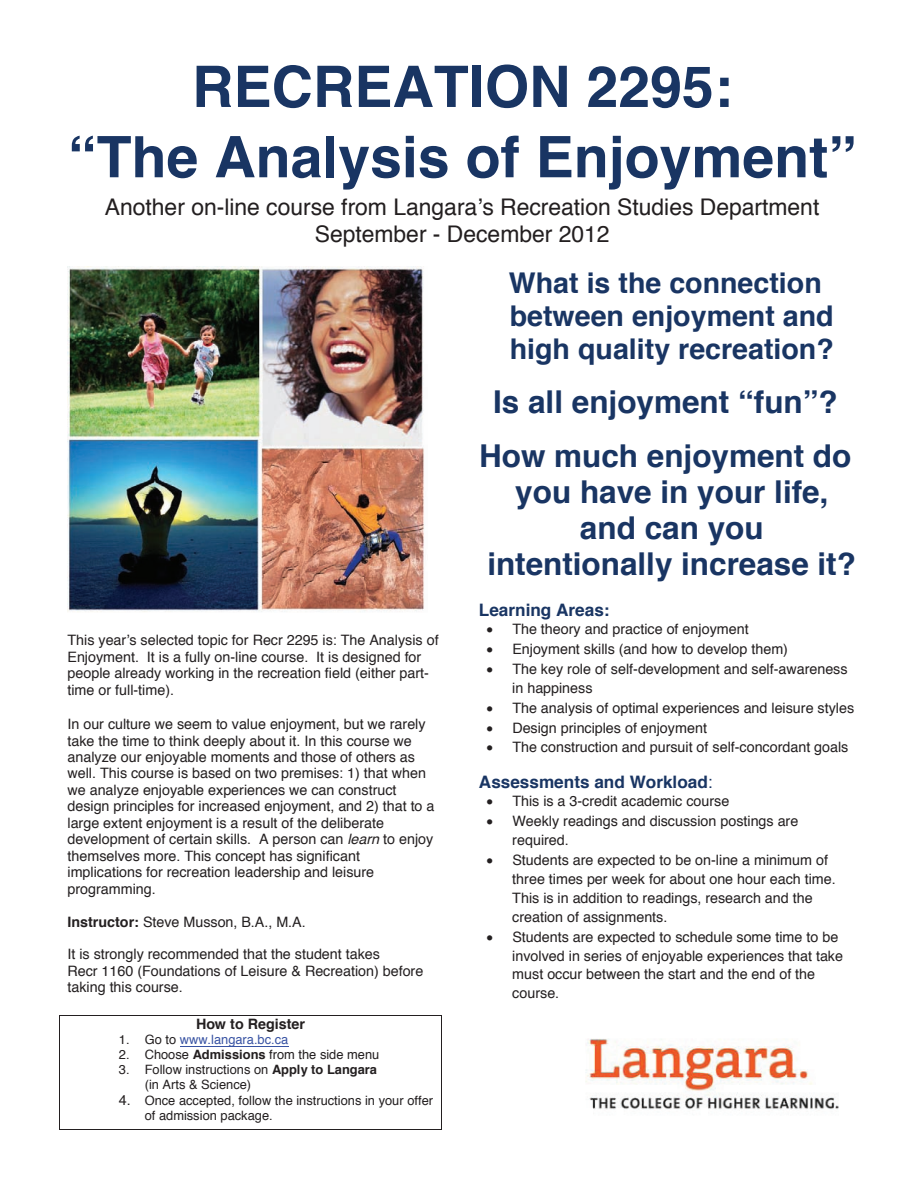
<style>
.page{position:relative;width:918px;height:1188px;background:#fff}
.page>*{position:absolute;margin:0;border:0;box-sizing:border-box;transform-origin:0 0}
.t1{font:700 57.3px/70.3px "Helvetica";color:#193563;text-align:center}
.t2{font:700 31.5px/36.2px "Helvetica";color:#193563;text-align:center}
.t3{font:700 28.65px/32.8px "Helvetica";color:#193563}
.t4{font:22.95px/26.4px "Helvetica";color:#231f20;text-align:center}
.t5{font:700 17.1px "Helvetica";color:#193563}
.t6{font:14.4px/16.5px "Helvetica";color:#231f20}
.t7{font:700 14.4px "Helvetica";color:#231f20}
.t8{font:12.9px/15px "Helvetica";color:#231f20}
.t9{font:12.9px "Helvetica";color:#3853a3}
.s1{font-style:italic}
.s2{font-weight:700}
.s3{color:#231f20}
.s4{font-size:14.4px}
.s5{font-weight:400}
</style>
<div class="page">
<img style="left:67px;top:266px;width:357px;height:346px">
<hr style="left:180px;top:1046px;width:108px;height:1px;background:#3853a3">
<hr style="left:59px;top:1015px;width:383px;height:1px;background:#231f20">
<hr style="left:59px;top:1016px;width:1px;height:114px;background:#231f20">
<hr style="left:59px;top:1129px;width:382px;height:1px;background:#231f20">
<hr style="left:441px;top:1016px;width:1px;height:114px;background:#231f20">
<img style="left:585px;top:1038px;width:254px;height:72px">
<h1 class="t1" style="left:68px;top:52px;width:790px">RECREATION 2295:<br>“The Analysis of Enjoyment”</h1>
<h3 class="t4" style="left:105px;top:195px;width:716px">Another on-line course from Langara’s Recreation Studies Department<br>September - December 2012</h3>
<p class="t6" style="left:67px;top:632px;width:373px">This year’s selected topic for Recr 2295 is: The Analysis of Enjoyment. It is a fully on-line course. It is designed for people already working in the recreation field (either part&shy;time or full-time).</p>
<p class="t6" style="left:67px;top:716px;width:369px">In our culture we seem to value enjoyment, but we rarely take the time to think deeply about it. In this course we analyze our enjoyable moments and those of others as well. This course is based on two premises: 1) that when we analyze enjoyable experiences we can construct design principles for increased enjoyment, and 2) that to a large extent enjoyment is a result of the deliberate development of certain skills. A person can <span class="s1">learn</span> to enjoy themselves more. This concept has significant implications for recreation leadership and leisure programming.</p>
<p class="t6" style="left:67px;top:914px;width:240px"><span class="s2">Instructor:</span> Steve Musson, B.A., M.A.</p>
<p class="t6" style="left:67px;top:947px;width:357px">It is strongly recommended that the student takes<br>Recr 1160 (Foundations of Leisure &amp; Recreation) before taking this course.</p>
<p class="t7" style="left:196px;top:1013px;width:110px">How to Register</p>
<p class="t9" style="left:119px;top:1030px;width:171px"><span class="s3">1. Go to</span> www.langara.bc.ca</p>
<p class="t8" style="left:119px;top:1047px;width:262px">2. Choose <span class="s2">Admissions</span> from the side menu</p>
<p class="t8" style="left:145px;top:1062px;width:234px;text-indent:-26px">3. Follow instructions on <span class="s2">Apply to Langara </span>(in Arts &amp; Science)</p>
<p class="t8" style="left:145px;top:1093px;width:290px;text-indent:-26px"><span class="s4">4.</span> Once accepted, follow the instructions in your offer of admission package.</p>
<h3 class="t3" style="left:509px;top:267px;width:327px">What is the connection between enjoyment and high quality recreation?</h3>
<h2 class="t2" style="left:479px;top:375px;width:374px;line-height:54.3px">Is all enjoyment “fun”?<br>How much enjoyment do</h2>
<h2 class="t2" style="left:487px;top:474px;width:370px">you have in your life, and can you intentionally increase it?</h2>
<p class="t5" style="left:479px;top:596px;width:132px">Learning Areas:</p>
<p class="t6" style="left:487px;top:621px;width:264px">• The theory and practice of enjoyment</p>
<p class="t6" style="left:487px;top:641px;width:303px">• Enjoyment skills (and how to develop them)</p>
<p class="t6" style="left:512px;top:660px;width:337px;line-height:18.9px;text-indent:-26px">• The key role of self-development and self-awareness in happiness</p>
<p class="t6" style="left:487px;top:700px;width:369px">• The analysis of optimal experiences and leisure styles</p>
<p class="t6" style="left:487px;top:720px;width:222px">• Design principles of enjoyment</p>
<p class="t6" style="left:487px;top:740px;width:363px">• The construction and pursuit of self-concordant goals</p>
<p class="t5" style="left:479px;top:769px;width:235px">Assessments and Workload<span class="s5">:</span></p>
<p class="t6" style="left:487px;top:794px;width:244px">• This is a 3-credit academic course</p>
<p class="t6" style="left:512px;top:812px;width:288px;line-height:18.9px;text-indent:-26px">• Weekly readings and discussion postings are required.</p>
<p class="t6" style="left:512px;top:851px;width:325px;line-height:18.9px;text-indent:-26px">• Students are expected to be on-line a minimum of three times per week for about one hour each time.<br>This is in addition to readings, research and the creation of assignments.</p>
<p class="t6" style="left:512px;top:928px;width:332px;line-height:18.9px;text-indent:-26px">• Students are expected to schedule some time to be involved in series of enjoyable experiences that take must occur between the start and the end of the course.</p>
</div>
